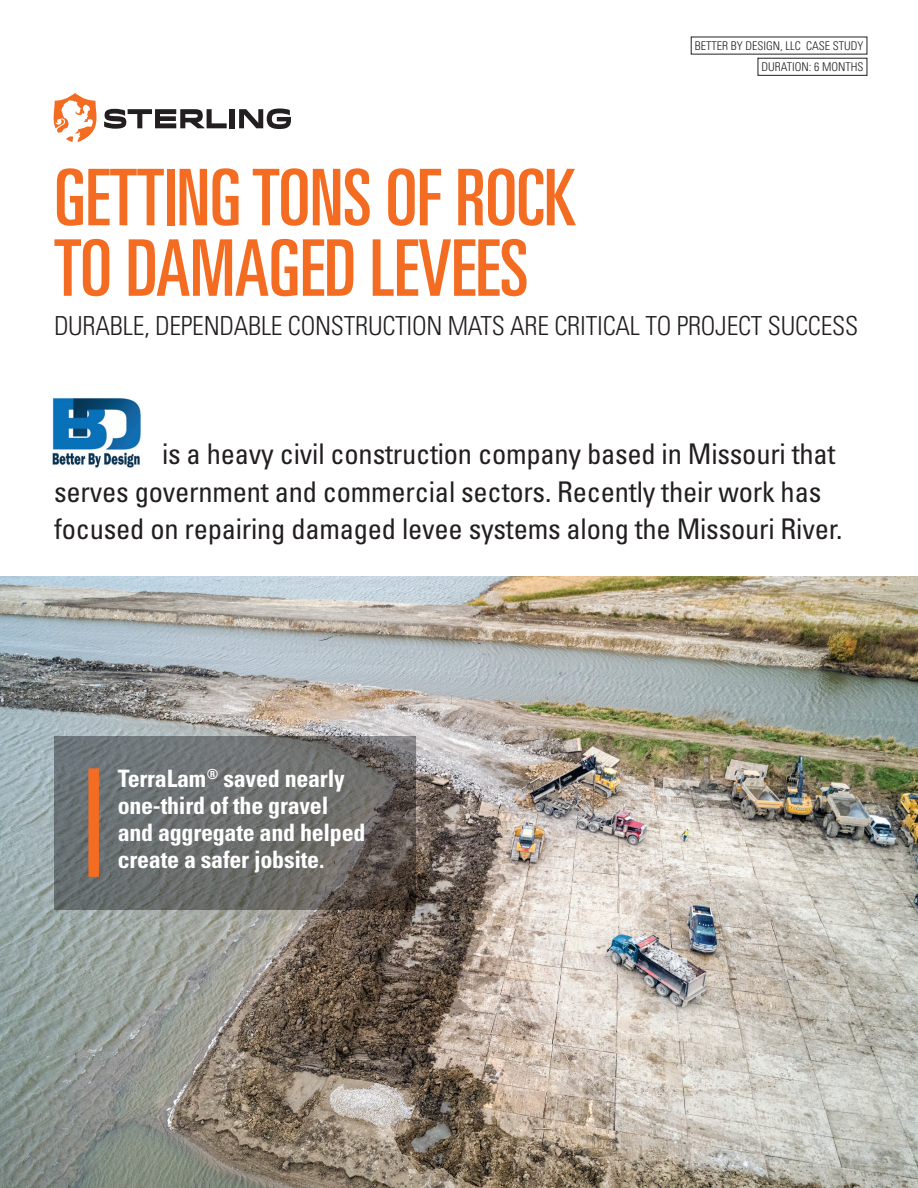
<style>
.page{position:relative;width:918px;height:1188px;background:#fff}
.page>*{position:absolute;margin:0;border:0;box-sizing:border-box;transform-origin:0 0}
.t1{font:ultra-condensed 78.15px/70.5px "Univers";letter-spacing:-.005em;color:#f36c21}
.t2{font:condensed 28.5px/37.5px "Univers";letter-spacing:-.01em;color:#231f20}
.t3{font:300 condensed 26.25px "Univers";letter-spacing:-.01em;color:#231f20}
.t4{font:700 condensed 24px/27px "Univers";letter-spacing:-.01em;color:#fff}
.t5{font:300 condensed 12px/21.1px "Univers";color:#231f20;text-align:right}
</style>
<div class="page">
<img style="left:0;top:577px;width:918px;height:611px">
<svg style="left:54px;top:93px;width:173px;height:49px"></svg>
<div style="left:230px;top:109px;width:5px;height:19px;background:#231f20"></div>
<svg style="left:239px;top:108px;width:52px;height:21px"></svg>
<img style="left:52px;top:398px;width:89px;height:70px">
<div style="left:758px;top:58px;width:109px;height:18px;border:1px solid #231f20"></div>
<svg style="left:54px;top:736px;width:362px;height:173px;background:#696b6a"></svg>
<div style="left:88px;top:768px;width:11px;height:109px;background:#f36c21"></div>
<p class="t5" style="left:695px;top:35px;width:170px">BETTER BY DESIGN, LLC CASE STUDY<br>DURATION: 6 MONTHS</p>
<h1 class="t1" style="left:54px;top:162px;width:523px">GETTING TONS OF ROCK<br>TO DAMAGED LEVEES</h1>
<p class="t3" style="left:54px;top:310px;width:806px">DURABLE, DEPENDABLE CONSTRUCTION MATS ARE CRITICAL TO PROJECT SUCCESS</p>
<p class="t2" style="left:54px;top:435px;width:790px;text-indent:108px">is a heavy civil construction company based in Missouri that serves government and commercial sectors. Recently their work has focused on repairing damaged levee systems along the Missouri River.</p>
<p class="t4" style="left:118px;top:765px;width:249px">TerraLam<sup>®</sup> saved nearly one-third of the gravel and aggregate and helped create a safer jobsite.</p>
</div>
